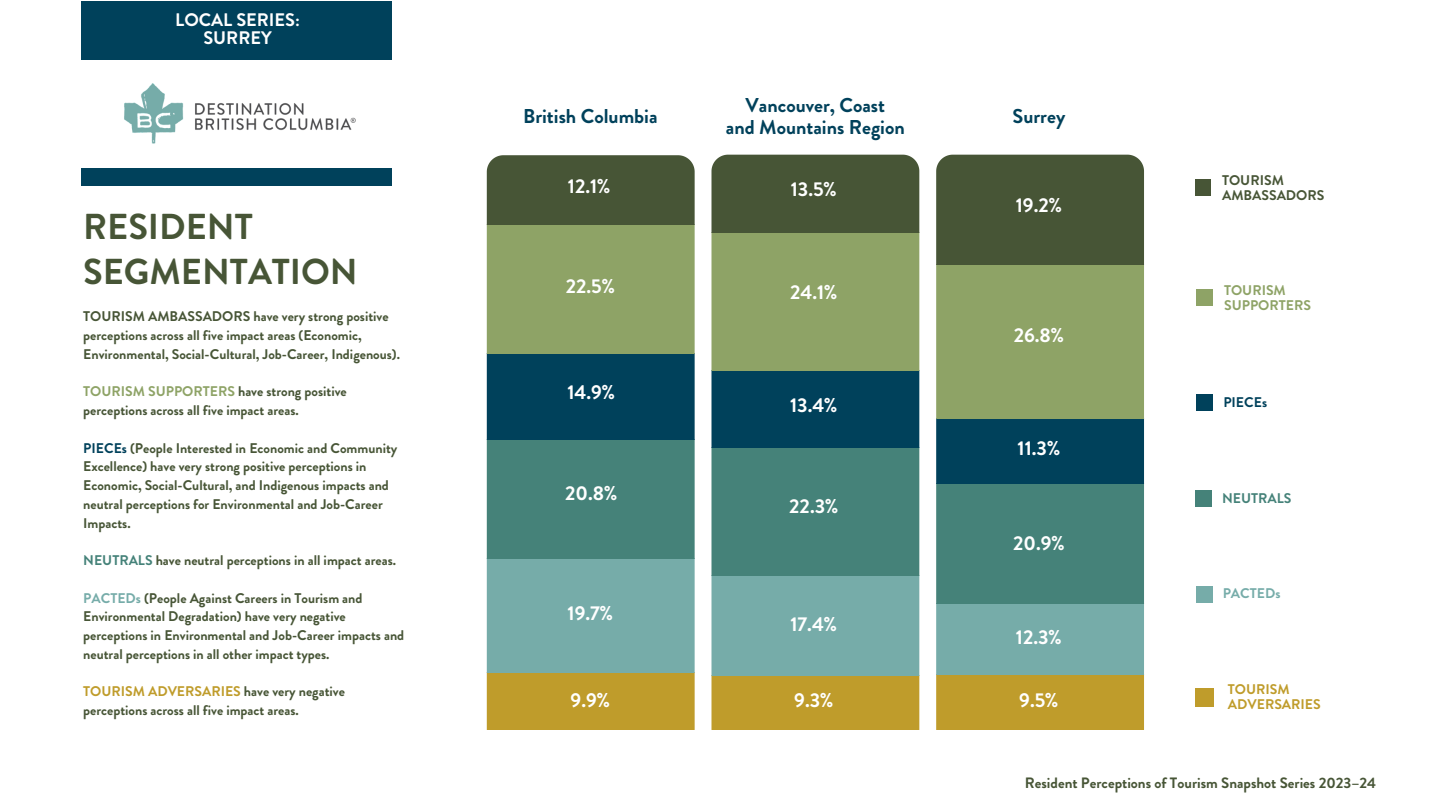
<style>
.page{position:relative;width:1440px;height:810px;background:#fff}
.page>*{position:absolute;margin:0;border:0;box-sizing:border-box;transform-origin:0 0}
.t1{font:700 36px/45px "Brandon Grotesque";color:#475536}
.t2{font:700 20px "Brandon Grotesque";color:#fff}
.t3{font:700 20px/22.5px "Brandon Grotesque";color:#00415b;text-align:center}
.t4{font:700 18.1px/18px "Brandon Grotesque";color:#fff;text-align:center}
.t5{font:700 15px "Brandon Grotesque";color:#475536}
.t6{font:700 14px/18.8px "Brandon Grotesque";color:#475536}
.t7{font:700 14px/15px "Brandon Grotesque";color:#bf9c2b}
.t8{font:700 14px/15px "Brandon Grotesque";color:#8ea366}
.t9{font:700 14px "Brandon Grotesque";color:#458279}
.t10{font:700 14px "Brandon Grotesque";color:#76aca9}
.t11{font:700 14px "Brandon Grotesque";color:#00415b}
.s1{color:#8ea366}
.s2{color:#00415b}
.s3{color:#458279}
.s4{color:#76aca9}
.s5{color:#bf9c2b}
</style>
<div class="page">
<svg style="left:487px;top:155px;width:208px;height:574px;background:#61856a"></svg>
<svg style="left:712px;top:155px;width:207px;height:574px;background:#618468"></svg>
<svg style="left:936px;top:155px;width:208px;height:574px;background:#628262"></svg>
<div style="left:81px;top:168px;width:311px;height:17px;background:#00415b"></div>
<div style="left:81px;top:1px;width:311px;height:58px;background:#00415b"></div>
<img style="left:124px;top:83px;width:232px;height:61px">
<div style="left:1196px;top:179px;width:15px;height:16px;background:#475536"></div>
<div style="left:1195px;top:490px;width:17px;height:17px;background:#458279"></div>
<div style="left:1196px;top:289px;width:16px;height:17px;background:#8ea366"></div>
<div style="left:1196px;top:586px;width:17px;height:17px;background:#76aca9"></div>
<div style="left:1196px;top:394px;width:16px;height:17px;background:#00415b"></div>
<div style="left:1195px;top:688px;width:19px;height:19px;background:#bf9c2b"></div>
<h3 class="t4" style="left:175px;top:11px;width:126px">LOCAL SERIES:<br>SURREY</h3>
<h1 class="t1" style="left:83px;top:204px;width:276px">RESIDENT<br>SEGMENTATION</h1>
<p class="t6" style="left:83px;top:307px;width:318px">TOURISM AMBASSADORS have very strong positive perceptions across all five impact areas (Economic,<br>Environmental, Social-Cultural, Job-Career, Indigenous).</p>
<p class="t6" style="left:83px;top:382px;width:265px"><span class="s1">TOURISM SUPPORTERS</span> have strong positive perceptions across all five impact areas.</p>
<p class="t6" style="left:83px;top:438px;width:316px"><span class="s2">PIECEs</span> (People Interested in Economic and Community Excellence) have very strong positive perceptions in Economic, Social-Cultural, and Indigenous impacts and neutral perceptions for Environmental and Job-Career Impacts.</p>
<p class="t6" style="left:83px;top:551px;width:314px"><span class="s3">NEUTRALS</span> have neutral perceptions in all impact areas.</p>
<p class="t6" style="left:83px;top:588px;width:323px"><span class="s4">PACTEDs</span> (People Against Careers in Tourism and Environmental Degradation) have very negative perceptions in Environmental and Job-Career impacts and neutral perceptions in all other impact types.</p>
<p class="t6" style="left:83px;top:682px;width:263px"><span class="s5">TOURISM ADVERSARIES</span> have very negative perceptions across all five impact areas.</p>
<h4 class="t3" style="left:523px;top:105px;width:136px">British Columbia</h4>
<h3 class="t2" style="left:568px;top:172px;width:44px">12.1%</h3>
<h3 class="t2" style="left:566px;top:272px;width:51px">22.5%</h3>
<h3 class="t2" style="left:567px;top:378px;width:49px">14.9%</h3>
<h3 class="t2" style="left:565px;top:479px;width:54px">20.8%</h3>
<h3 class="t2" style="left:568px;top:599px;width:47px">19.7%</h3>
<h3 class="t2" style="left:571px;top:686px;width:41px">9.9%</h3>
<h2 class="t3" style="left:726px;top:94px;width:180px">Vancouver, Coast<br>and Mountains Region</h2>
<p class="t3" style="left:1013px;top:105px;width:54px">Surrey</p>
<h3 class="t2" style="left:791px;top:175px;width:48px">13.5%</h3>
<h3 class="t2" style="left:790px;top:278px;width:49px">24.1%</h3>
<h3 class="t2" style="left:790px;top:391px;width:49px">13.4%</h3>
<h3 class="t2" style="left:789px;top:492px;width:51px">22.3%</h3>
<h3 class="t2" style="left:790px;top:610px;width:48px">17.4%</h3>
<h3 class="t2" style="left:794px;top:686px;width:41px">9.3%</h3>
<h3 class="t2" style="left:1016px;top:191px;width:48px">19.2%</h3>
<h3 class="t2" style="left:1014px;top:321px;width:52px">26.8%</h3>
<h3 class="t2" style="left:1018px;top:434px;width:44px">11.3%</h3>
<h3 class="t2" style="left:1013px;top:529px;width:53px">20.9%</h3>
<h3 class="t2" style="left:1016px;top:623px;width:47px">12.3%</h3>
<h3 class="t2" style="left:1019px;top:686px;width:41px">9.5%</h3>
<h4 class="t6" style="left:1222px;top:173px;width:104px;line-height:15px">TOURISM<br>AMBASSADORS</h4>
<h4 class="t8" style="left:1224px;top:283px;width:88px">TOURISM<br>SUPPORTERS</h4>
<h4 class="t11" style="left:1223px;top:392px;width:45px">PIECEs</h4>
<p class="t9" style="left:1222px;top:488px;width:71px">NEUTRALS</p>
<p class="t10" style="left:1223px;top:584px;width:59px">PACTEDs</p>
<p class="t7" style="left:1228px;top:682px;width:94px">TOURISM<br>ADVERSARIES</p>
<h3 class="t5" style="left:1025px;top:772px;width:353px">Resident Perceptions of Tourism Snapshot Series 2023–24</h3>
</div>
